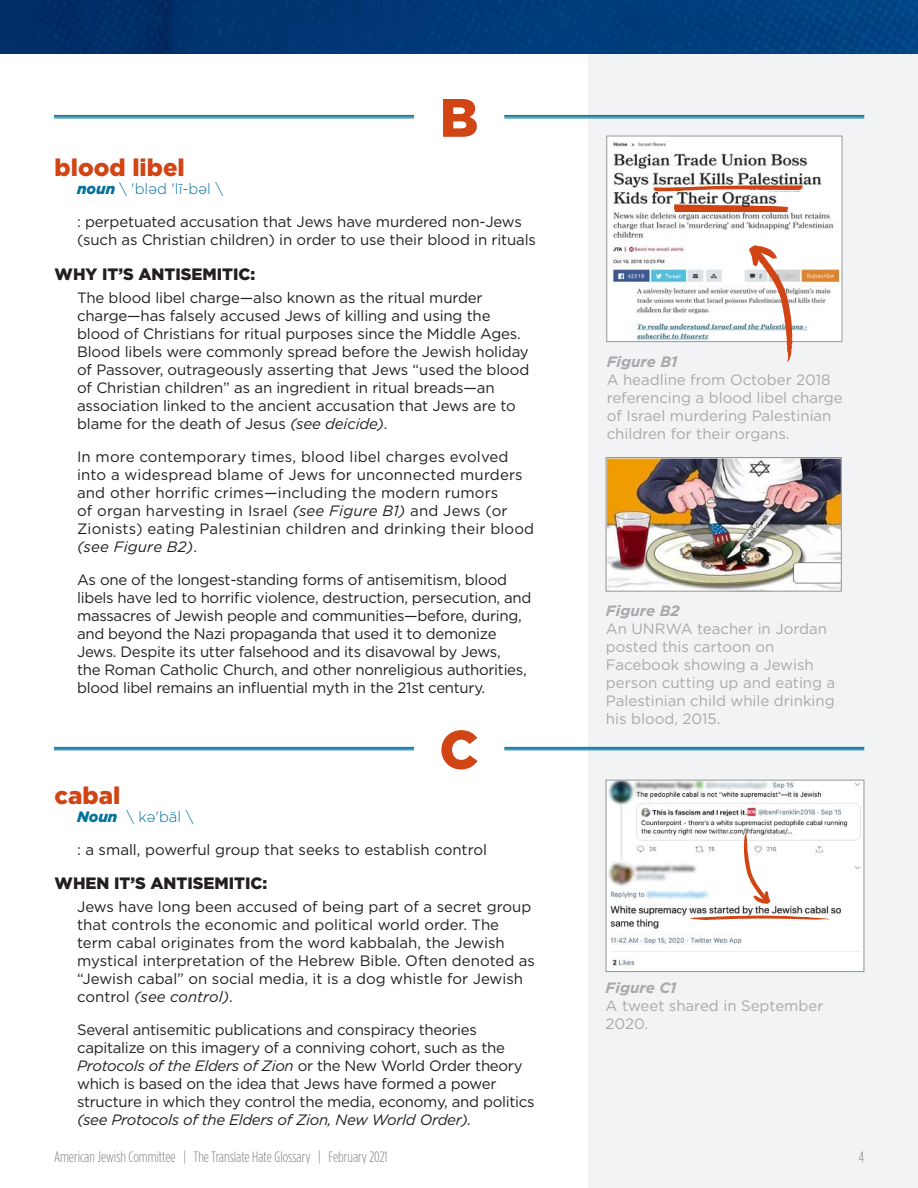
<style>
.page{position:relative;width:918px;height:1188px;background:#fff}
.page>*{position:absolute;margin:0;border:0;box-sizing:border-box;transform-origin:0 0}
.t1{font:900 54px "Gotham";color:#d14414}
.t2{font:900 24px "Gotham";color:#d14414}
.t3{font:900 16.5px "Gotham";color:#231f20}
.t4{font:15px/18px "Gotham";letter-spacing:-.01em;color:#231f20}
.t5{font:15px/18px "Gotham";color:#a8a9ad}
.t6{font:15px/18px "Gotham";letter-spacing:.01em;color:#231f20}
.t7{font:300 15px "Gotham Condensed";color:#808285}
.t8{font:italic 15px "Gotham";letter-spacing:-.02em;color:#231f20}
.t9{font:300 15px "Gotham";color:#03729a}
.t10{font:italic 700 15px "Gotham";color:#a8a9ad}
.s1{font-weight:900;font-style:italic}
.s2{font-style:italic}
</style>
<div class="page">
<div style="left:588px;top:0;width:330px;height:1188px;background:#f2f3f4"></div>
<img style="left:0;top:0;width:918px;height:54px">
<hr style="left:54px;top:115px;width:360px;height:1px;background:#03729a">
<hr style="left:54px;top:116px;width:360px;height:1px;background:#03729a">
<hr style="left:54px;top:118px;width:360px;height:1px;background:#03729a">
<hr style="left:504px;top:115px;width:360px;height:1px;background:#03729a">
<hr style="left:504px;top:116px;width:360px;height:1px;background:#03729a">
<hr style="left:504px;top:118px;width:360px;height:1px;background:#03729a">
<hr style="left:54px;top:747px;width:360px;height:1px;background:#03729a">
<hr style="left:54px;top:748px;width:360px;height:1px;background:#03729a">
<hr style="left:54px;top:750px;width:360px;height:1px;background:#03729a">
<hr style="left:504px;top:747px;width:360px;height:1px;background:#03729a">
<hr style="left:504px;top:748px;width:360px;height:1px;background:#03729a">
<hr style="left:504px;top:750px;width:360px;height:1px;background:#03729a">
<img style="left:608px;top:459px;width:232px;height:131px">
<div style="left:606px;top:457px;width:236px;height:135px;border:1px solid #939598"></div>
<img style="left:608px;top:782px;width:254px;height:188px">
<div style="left:606px;top:780px;width:258px;height:192px;border:1px solid #939598"></div>
<svg style="left:689px;top:832px;width:141px;height:95px"></svg>
<img style="left:608px;top:138px;width:232px;height:202px">
<div style="left:606px;top:136px;width:236px;height:206px;border:1px solid #939598"></div>
<svg style="left:653px;top:185px;width:150px;height:7px"></svg>
<svg style="left:747px;top:240px;width:59px;height:122px"></svg>
<svg style="left:674px;top:204px;width:114px;height:8px"></svg>
<h1 class="t1" style="left:440px;top:80px;width:40px">B</h1>
<h2 class="t2" style="left:55px;top:151px;width:132px">blood libel</h2>
<p class="t9" style="left:77px;top:180px;width:147px"><span class="s1">noun</span> \ 'bləd 'lī-bəl \</p>
<p class="t4" style="left:77px;top:213px;width:460px">: perpetuated accusation that Jews have murdered non-Jews (such as Christian children) in order to use their blood in rituals</p>
<p class="t3" style="left:55px;top:263px;width:202px">WHY IT’S ANTISEMITIC:</p>
<p class="t4" style="left:77px;top:288px;width:454px">The blood libel charge—also known as the ritual murder charge—has falsely accused Jews of killing and using the blood of Christians for ritual purposes since the Middle Ages.<br>Blood libels were commonly spread before the Jewish holiday of Passover, outrageously asserting that Jews “used the blood of Christian children” as an ingredient in ritual breads—an association linked to the ancient accusation that Jews are to blame for the death of Jesus <span class="s2">(see deicide)</span>.</p>
<p class="t6" style="left:77px;top:447px;width:459px">In more contemporary times, blood libel charges evolved into a widespread blame of Jews for unconnected murders and other horrific crimes—including the modern rumors<br>of organ harvesting in Israel <span class="s2">(see Figure B1)</span> and Jews (or Zionists) eating Palestinian children and drinking their blood <span class="s2">(see Figure B2)</span>.</p>
<p class="t4" style="left:77px;top:570px;width:456px">As one of the longest-standing forms of antisemitism, blood libels have led to horrific violence, destruction, persecution, and massacres of Jewish people and communities—before, during, and beyond the Nazi propaganda that used it to demonize Jews. Despite its utter falsehood and its disavowal by Jews,<br>the Roman Catholic Church, and other nonreligious authorities, blood libel remains an influential myth in the 21st century.</p>
<h1 class="t1" style="left:439px;top:712px;width:41px">C</h1>
<h2 class="t2" style="left:55px;top:779px;width:67px">cabal</h2>
<p class="t9" style="left:77px;top:807px;width:118px"><span class="s1">Noun</span> \ kə'bäl \</p>
<p class="t4" style="left:77px;top:840px;width:411px">: a small, powerful group that seeks to establish control</p>
<p class="t3" style="left:55px;top:872px;width:214px">WHEN IT’S ANTISEMITIC:</p>
<p class="t4" style="left:77px;top:897px;width:459px">Jews have long been accused of being part of a secret group that controls the economic and political world order. The term cabal originates from the word kabbalah, the Jewish mystical interpretation of the Hebrew Bible. Often denoted as “Jewish cabal” on social media, it is a dog whistle for Jewish control <span class="s2">(see control)</span>.</p>
<p class="t4" style="left:77px;top:1020px;width:459px">Several antisemitic publications and conspiracy theories capitalize on this imagery of a conniving cohort, such as the <span class="s2">Protocols of the Elders of Zion</span> or the New World Order theory which is based on the idea that Jews have formed a power structure in which they control the media, economy, and politics</p>
<p class="t8" style="left:77px;top:1110px;width:396px">(see Protocols of the Elders of Zion, New World Order).</p>
<p class="t10" style="left:607px;top:352px;width:72px">Figure B1</p>
<p class="t5" style="left:607px;top:371px;width:238px">A headline from October 2018 referencing a blood libel charge of Israel murdering Palestinian children for their organs.</p>
<p class="t10" style="left:606px;top:600px;width:75px">Figure B2</p>
<p class="t5" style="left:606px;top:619px;width:231px">An UNRWA teacher in Jordan posted this cartoon on<br>Facebook showing a Jewish person cutting up and eating a<br>Palestinian child while drinking his blood, 2015.</p>
<p class="t10" style="left:606px;top:978px;width:73px">Figure C1</p>
<p class="t5" style="left:606px;top:996px;width:219px">A tweet shared in September<br>2020.</p>
<p class="t7" style="left:54px;top:1149px;width:335px">American Jewish Committee | The Translate Hate Glossary | February 2021</p>
<p class="t7" style="left:859px;top:1149px;width:7px">4</p>
</div>
